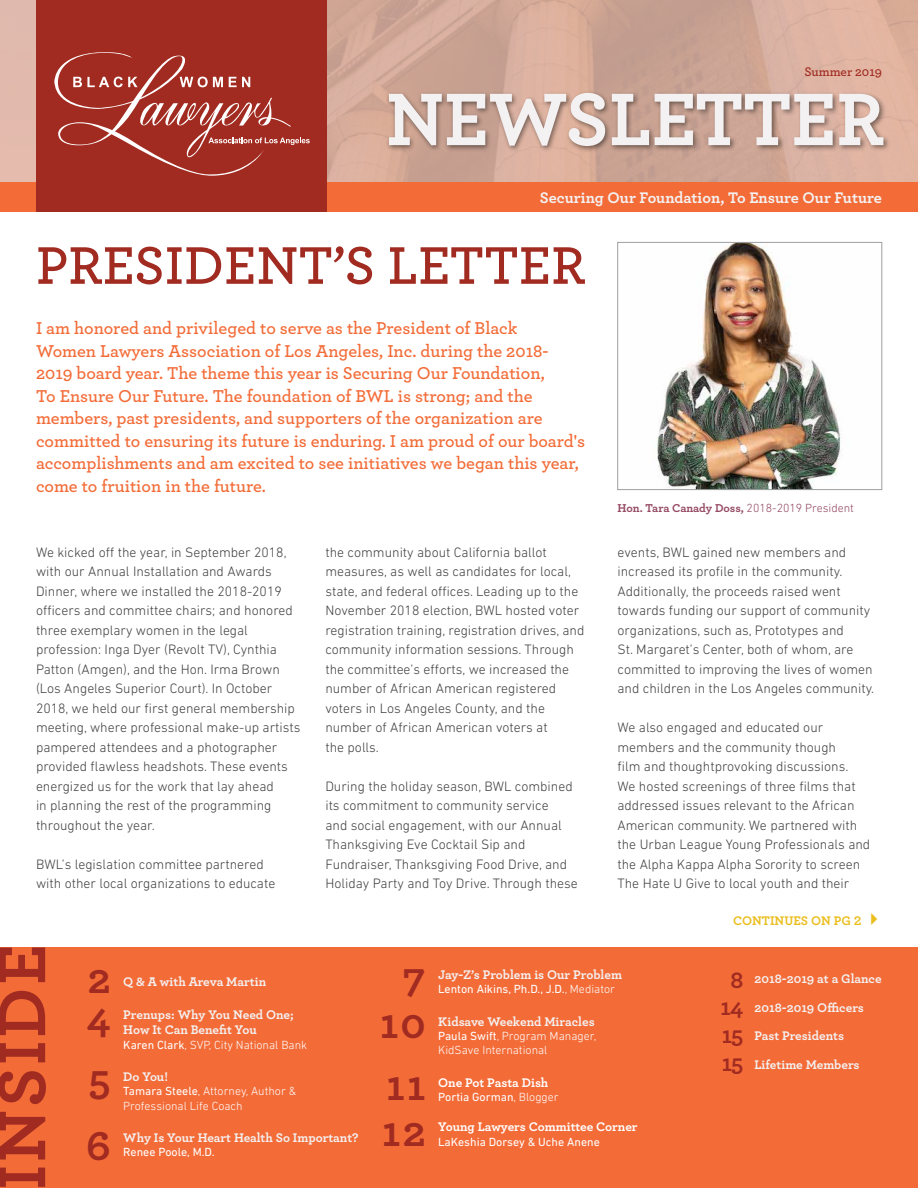
<style>
.page{position:relative;width:918px;height:1188px;background:#fff}
.page>*{position:absolute;margin:0;border:0;box-sizing:border-box;transform-origin:0 0}
.t1{font:700 78px "Archer";color:#f3f1f1}
.t2{font:700 70.5px "Archer";letter-spacing:.04em;color:#a12b21}
.t3{font:600 55.5px "Archer";color:#a12b21}
.t4{font:700 43.5px/46.5px "Archer";color:#a12b21}
.t5{font:700 24px/27.8px "Archer";color:#a12b21;text-align:center}
.t6{font:600 18px/22.5px "Archer";color:#f36c38}
.t7{font:700 16.2px "Archer";color:#f3f1f1}
.t8{font:300 13.8px/19.5px "DIN Next LT Pro";color:#414042}
.t9{font:700 13.2px/28.5px "Archer";color:#f3f1f1}
.t10{font:700 13.2px "Archer";color:#fff}
.t11{font:700 13.2px "Archer";color:#ebbe1e}
.t12{font:600 13.2px "Archer";letter-spacing:-.005em;color:#a12b21}
.t13{font:300 12px/14.4px "DIN Next LT Pro";color:#fff}
.t14{font:12px "DIN Next LT Pro";color:#fff}
.t15{font:700 12px "Archer";color:#944861}
.s1{font-family:"DIN Next LT Pro";font-weight:300}
.s2{font-weight:400}
.s3{font-weight:300}
</style>
<div class="page">
<svg style="left:0;top:0;width:918px;height:182px;background:#d4ab9a"></svg>
<div style="left:0;top:182px;width:918px;height:30px;background:#f36c38"></div>
<div style="left:0;top:947px;width:918px;height:241px;background:#f36c38"></div>
<div style="left:36px;top:0;width:291px;height:212px;background:#a12b21"></div>
<svg style="left:54px;top:52px;width:256px;height:124px"></svg>
<div style="left:386px;top:90px;width:505px;height:63px;background:#000;opacity:.46"></div>
<img style="left:657px;top:244px;width:184px;height:244px">
<div style="left:618px;top:242px;width:264px;height:248px;border:1px solid #9d9fa2"></div>
<p class="t12" style="left:804px;top:61px;width:79px">Summer 2019</p>
<h1 class="t1" style="left:386px;top:58px;width:500px">NEWSLETTER</h1>
<p class="t7" style="left:540px;top:184px;width:344px">Securing Our Foundation, To Ensure Our Future</p>
<h3 class="t3" style="left:36px;top:224px;width:551px">PRESIDENT’S LETTER</h3>
<p class="t6" style="left:36px;top:316px;width:551px">I am honored and privileged to serve as the President of Black<br>Women Lawyers Association of Los Angeles, Inc. during the 2018- 2019 board year. The theme this year is Securing Our Foundation,<br>To Ensure Our Future. The foundation of BWL is strong; and the members, past presidents, and supporters of the organization are committed to ensuring its future is enduring. I am proud of our board's accomplishments and am excited to see initiatives we began this year, come to fruition in the future.</p>
<p class="t8" style="left:36px;top:542px;width:266px">We kicked off the year, in September 2018, with our Annual Installation and Awards Dinner, where we installed the 2018-2019 officers and committee chairs; and honored three exemplary women in the legal profession: Inga Dyer (Revolt TV), Cynthia Patton (Amgen), and the Hon. Irma Brown (Los Angeles Superior Court). In October 2018, we held our first general membership meeting, where professional make-up artists pampered attendees and a photographer provided flawless headshots. These events energized us for the work that lay ahead<br>in planning the rest of the programming throughout the year.</p>
<p class="t8" style="left:36px;top:854px;width:241px">BWL’s legislation committee partnered with other local organizations to educate</p>
<p class="t8" style="left:325px;top:542px;width:261px">the community about California ballot measures, as well as candidates for local, state, and federal offices. Leading up to the November 2018 election, BWL hosted voter registration training, registration drives, and community information sessions. Through the committee’s efforts, we increased the number of African American registered voters in Los Angeles County, and the number of African American voters at<br>the polls.</p>
<p class="t8" style="left:325px;top:776px;width:254px">During the holiday season, BWL combined its commitment to community service<br>and social engagement, with our Annual Thanksgiving Eve Cocktail Sip and Fundraiser, Thanksgiving Food Drive, and Holiday Party and Toy Drive. Through these</p>
<p class="t15" style="left:618px;top:499px;width:238px">Hon. Tara Canady Doss, <span class="s1">2018-2019 President</span></p>
<p class="t8" style="left:618px;top:542px;width:258px">events, BWL gained new members and increased its profile in the community.<br>Additionally, the proceeds raised went towards funding our support of community organizations, such as, Prototypes and<br>St. Margaret’s Center, both of whom, are committed to improving the lives of women and children in the Los Angeles community.</p>
<p class="t8" style="left:618px;top:718px;width:254px">We also engaged and educated our members and the community though<br>film and thoughtprovoking discussions.<br>We hosted screenings of three films that addressed issues relevant to the African American community. We partnered with the Urban League Young Professionals and the Alpha Kappa Alpha Sorority to screen The Hate U Give to local youth and their</p>
<p class="t11" style="left:733px;top:910px;width:152px">CONTINUES ON PG 2 ✔</p>
<h2 class="t2" style="left:-34px;top:1189px;width:247px;rotate:-90deg">INSIDE</h2>
<h3 class="t4" style="left:86px;top:956px;width:26px;line-height:39px">2<br>4</h3>
<h3 class="t4" style="left:86px;top:1043px;width:26px;line-height:66px">5<br>6</h3>
<p class="t9" style="left:123px;top:967px;width:144px">Q &amp; A with Areva Martin</p>
<p class="t9" style="left:123px;top:1006px;width:172px;line-height:15.8px">Prenups: Why You Need One;<br>How It Can Benefit You</p>
<p class="t13" style="left:123px;top:1037px;width:185px"><span class="s2">Karen Clark</span>, SVP, City National Bank</p>
<p class="t9" style="left:123px;top:1062px;width:46px">Do You!</p>
<p class="t13" style="left:123px;top:1084px;width:174px"><span class="s2">Tamara Steele</span>, Attorney, Author &amp;<br>Professional Life Coach</p>
<p class="t9" style="left:123px;top:1123px;width:237px">Why Is Your Heart Health So Important?</p>
<p class="t14" style="left:123px;top:1145px;width:93px">Renee Poole, M.D.</p>
<h3 class="t4" style="left:380px;top:951px;width:48px;text-align:center">7<br>10</h3>
<h3 class="t4" style="left:382px;top:1059px;width:45px">11<br>12</h3>
<p class="t9" style="left:438px;top:960px;width:185px">Jay-Z’s Problem is Our Problem</p>
<p class="t14" style="left:438px;top:982px;width:178px">Lenton Aikins, Ph.D., J.D.<span class="s3">, Mediator</span></p>
<p class="t9" style="left:438px;top:1006px;width:158px">Kidsave Weekend Miracles</p>
<p class="t13" style="left:438px;top:1029px;width:160px"><span class="s2">Paula Swift</span>, Program Manager,<br>KidSave International</p>
<p class="t10" style="left:438px;top:1072px;width:112px">One Pot Pasta Dish</p>
<p class="t14" style="left:438px;top:1090px;width:122px">Portia Gorman<span class="s3">, Blogger</span></p>
<p class="t10" style="left:438px;top:1116px;width:201px">Young Lawyers Committee Corner</p>
<p class="t14" style="left:438px;top:1135px;width:163px">LaKeshia Dorsey &amp; Uche Anene</p>
<h3 class="t5" style="left:721px;top:964px;width:24px">8<br>14<br>15<br>15</h3>
<p class="t9" style="left:754px;top:964px;width:129px">2018-2019 at a Glance<br>2018-2019 Officers<br>Past Presidents<br>Lifetime Members</p>
</div>
